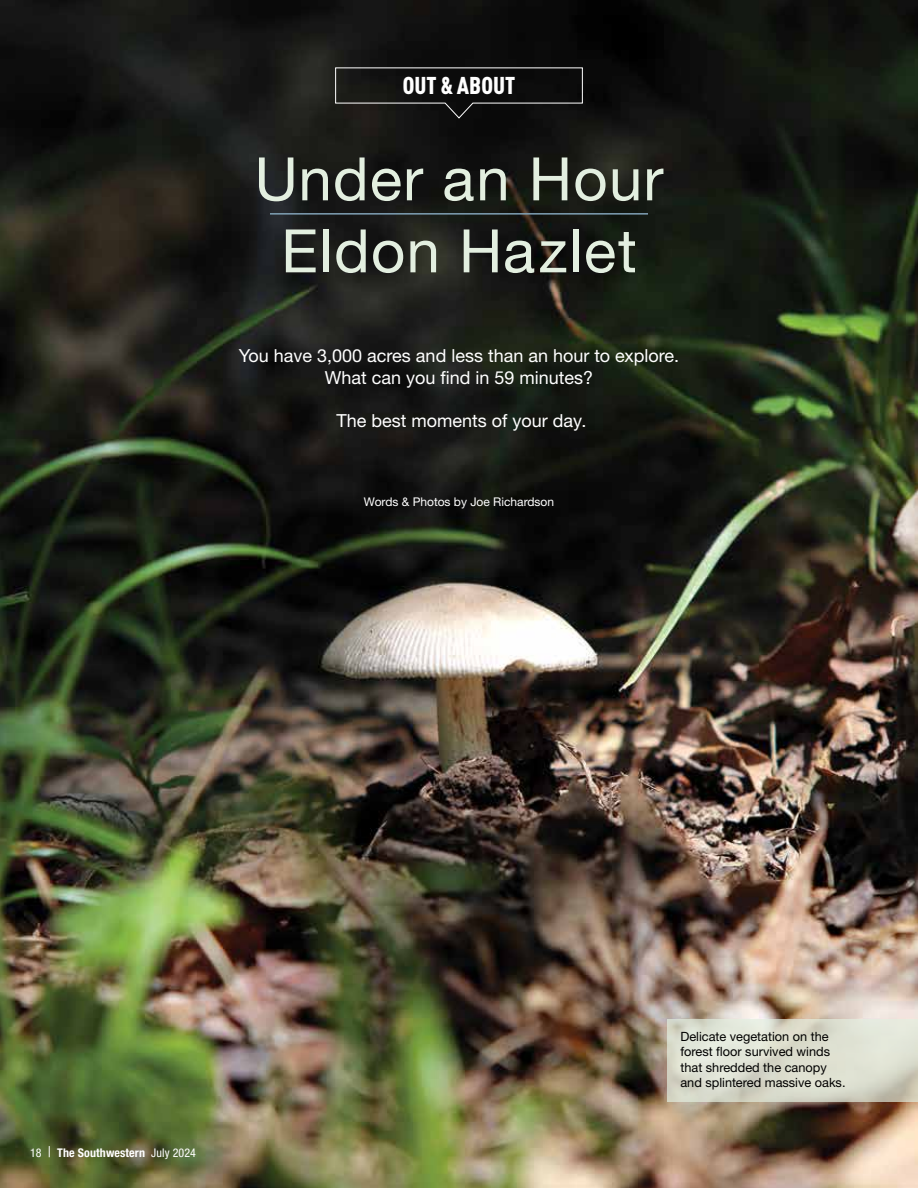
<style>
.page{position:relative;width:918px;height:1188px;background:#fff}
.page>*{position:absolute;margin:0;border:0;box-sizing:border-box;transform-origin:0 0}
.t1{font:60px/72px "Helvetica Neue LTW1 G";letter-spacing:.02em;color:#e3efe0;text-align:center}
.t2{font:900 condensed 24px "DINOT";color:#fff}
.t3{font:18px/21.6px "Helvetica Neue LTW1 G";color:#fff;text-align:center}
.t4{font:12.75px/15.3px "Helvetica Neue LTW1 G";color:#000}
.t5{font:12px "Helvetica Neue LTW1 G";color:#fff}
.t6{font:700 condensed 12px "Helvetica Neue LTW1 G";letter-spacing:.01em;color:#fff}
.s1{font-weight:400}
.s2{font-weight:400;font-size:15px}
</style>
<div class="page">
<img style="left:0;top:0;width:918px;height:1188px">
<svg style="left:667px;top:1019px;width:251px;height:82px;background:#dbddce"></svg>
<svg style="left:335px;top:67px;width:248px;height:52px;background:#191919"></svg>
<hr style="left:270px;top:213px;width:378px;height:2px;background:#80a1b6">
<h2 class="t2" style="left:403px;top:71px;width:114px">OUT &amp; ABOUT</h2>
<h1 class="t1" style="left:255px;top:143px;width:410px">Under an Hour<br>Eldon Hazlet</h1>
<p class="t3" style="left:239px;top:345px;width:442px">You have 3,000 acres and less than an hour to explore.<br>What can you find in 59 minutes?</p>
<p class="t3" style="left:337px;top:410px;width:251px">The best moments of your day.</p>
<p class="t5" style="left:364px;top:495px;width:192px">Words &amp; Photos by Joe Richardson</p>
<p class="t6" style="left:30px;top:1146px;width:168px"><span class="s1">18</span> <span class="s2">|</span> The Southwestern <span class="s1">July 2024</span></p>
<p class="t4" style="left:680px;top:1029px;width:167px">Delicate vegetation on the forest floor survived winds that shredded the canopy and splintered massive oaks.</p>
</div>
